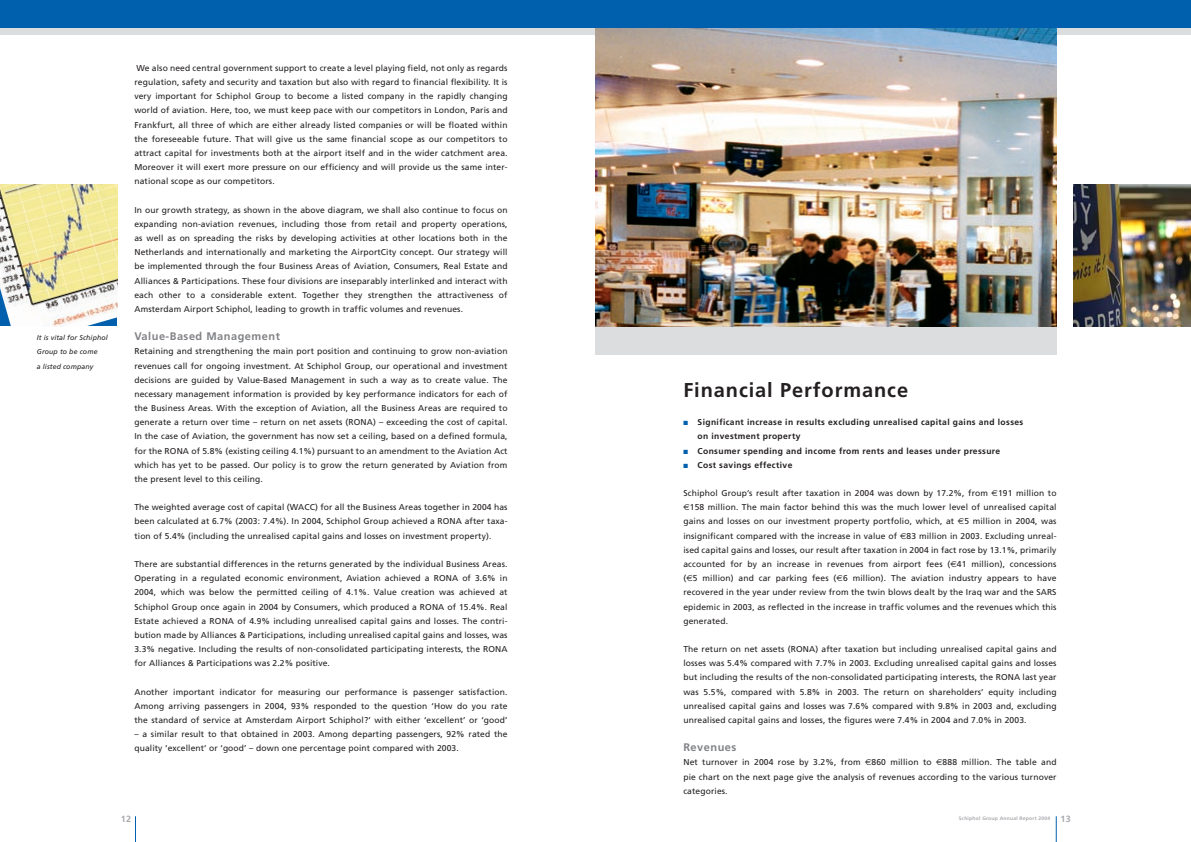
<style>
.page{position:relative;width:1191px;height:842px;background:#fff}
.page>*{position:absolute;margin:0;border:0;box-sizing:border-box;transform-origin:0 0}
.t1{font:700 20px "Frutiger";letter-spacing:.045em;color:#231f20}
.t2{font:700 11px "Frutiger";letter-spacing:.045em;color:#808285}
.t3{font:700 9px "Frutiger";color:#a8a9ad}
.t4{font:8.5px/14.2px "Frutiger";letter-spacing:.015em;color:#231f20;text-align:justify}
.t5{font:700 8.5px/14.2px "Frutiger";letter-spacing:.045em;color:#231f20}
.t6{font:italic 7px/14.2px "Frutiger";letter-spacing:.015em;color:#231f20}
.t7{font:700 5px "Frutiger";letter-spacing:.045em;color:#a8a9ad}
.s1{color:#0160ae}
.s2{font-family:"Euro Sans"}
.s3{font-size:9px}
</style>
<div class="page">
<div style="left:0;top:0;width:595px;height:35px;background:#dcdddf"></div>
<div style="left:0;top:0;width:595px;height:28px;background:#0160ae"></div>
<svg style="left:135px;top:816px;width:1px;height:26px"></svg>
<div style="left:595px;top:0;width:596px;height:35px;background:#dcdddf"></div>
<div style="left:595px;top:318px;width:461px;height:36px;background:#dcdddf"></div>
<img style="left:595px;top:28px;width:461px;height:298px">
<img style="left:1073px;top:184px;width:118px;height:142px">
<img style="left:0;top:184px;width:117px;height:142px">
<div style="left:595px;top:0;width:596px;height:28px;background:#0160ae"></div>
<svg style="left:1055px;top:816px;width:1px;height:26px"></svg>
<p class="t6" style="left:37px;top:331px;width:72px">It is vital for Schiphol<br>Group to be come<br>a listed company</p>
<p class="t4" style="left:134px;top:61px;width:375px">We also need central government support to create a level playing field, not only as regards regulation, safety and security and taxation but also with regard to financial flexibility. It is very important for Schiphol Group to become a listed company in the rapidly changing world of aviation. Here, too, we must keep pace with our competitors in London, Paris and Frankfurt, all three of which are either already listed companies or will be floated within the foreseeable future. That will give us the same financial scope as our competitors to attract capital for investments both at the airport itself and in the wider catchment area.<br>Moreover it will exert more pressure on our efficiency and will provide us the same inter&shy;national scope as our competitors.</p>
<p class="t4" style="left:134px;top:203px;width:375px">In our growth strategy, as shown in the above diagram, we shall also continue to focus on expanding non-aviation revenues, including those from retail and property operations, as well as on spreading the risks by developing activities at other locations both in the Netherlands and internationally and marketing the AirportCity concept. Our strategy will be implemented through the four Business Areas of Aviation, Consumers, Real Estate and Alliances &amp; Participations. These four divisions are inseparably interlinked and interact with each other to a considerable extent. Together they strengthen the attractiveness of Amsterdam Airport Schiphol, leading to growth in traffic volumes and revenues.</p>
<p class="t2" style="left:134px;top:330px;width:147px">Value-Based Management</p>
<p class="t4" style="left:134px;top:344px;width:375px">Retaining and strengthening the main port position and continuing to grow non-aviation revenues call for ongoing investment. At Schiphol Group, our operational and investment decisions are guided by Value-Based Management in such a way as to create value. The necessary management information is provided by key performance indicators for each of the Business Areas. With the exception of Aviation, all the Business Areas are required to generate a return over time – return on net assets (RONA) – exceeding the cost of capital.<br>In the case of Aviation, the government has now set a ceiling, based on a defined formula, for the RONA of 5.8% (existing ceiling 4.1%) pursuant to an amendment to the Aviation Act which has yet to be passed. Our policy is to grow the return generated by Aviation from the present level to this ceiling.</p>
<p class="t4" style="left:134px;top:500px;width:375px">The weighted average cost of capital (WACC) for all the Business Areas together in 2004 has been calculated at 6.7% (2003: 7.4%). In 2004, Schiphol Group achieved a RONA after taxa&shy;tion of 5.4% (including the unrealised capital gains and losses on investment property).</p>
<p class="t4" style="left:134px;top:557px;width:375px">There are substantial differences in the returns generated by the individual Business Areas.<br>Operating in a regulated economic environment, Aviation achieved a RONA of 3.6% in 2004, which was below the permitted ceiling of 4.1%. Value creation was achieved at Schiphol Group once again in 2004 by Consumers, which produced a RONA of 15.4%. Real Estate achieved a RONA of 4.9% including unrealised capital gains and losses. The contri&shy;bution made by Alliances &amp; Participations, including unrealised capital gains and losses, was 3.3% negative. Including the results of non-consolidated participating interests, the RONA for Alliances &amp; Participations was 2.2% positive.</p>
<p class="t4" style="left:134px;top:684px;width:375px">Another important indicator for measuring our performance is passenger satisfaction.<br>Among arriving passengers in 2004, 93% responded to the question ‘How do you rate the standard of service at Amsterdam Airport Schiphol?’ with either ‘excellent’ or ‘good’</p>
<p class="t4" style="left:134px;top:727px;width:375px">– a similar result to that obtained in 2003. Among departing passengers, 92% rated the quality ‘excellent’ or ‘good’ – down one percentage point compared with 2003.</p>
<p class="t3" style="left:121px;top:814px;width:12px">12</p>
<h1 class="t1" style="left:683px;top:378px;width:226px">Financial Performance</h1>
<p class="t5" style="left:697px;top:415px;width:327px;text-indent:-14px"><span class="s1">■</span> Significant increase in results excluding unrealised capital gains and losses on investment property</p>
<p class="t5" style="left:683px;top:444px;width:318px"><span class="s1">■</span> Consumer spending and income from rents and leases under pressure</p>
<p class="t5" style="left:683px;top:458px;width:110px"><span class="s1">■</span> Cost savings effective</p>
<p class="t4" style="left:683px;top:486px;width:375px">Schiphol Group’s result after taxation in 2004 was down by 17.2%, from <span class="s2">€</span>191 million to <span class="s2">€</span>158 million. The main factor behind this was the much lower level of unrealised capital gains and losses on our investment property portfolio, which, at <span class="s2">€</span>5 million in 2004, was insignificant compared with the increase in value of <span class="s2">€</span>83 million in 2003. Excluding unreal&shy;ised capital gains and losses, our result after taxation in 2004 in fact rose by 13.1%, primarily accounted for by an increase in revenues from airport fees (<span class="s2">€</span>41 million), concessions (<span class="s2">€</span>5 million) and car parking fees (<span class="s2">€</span>6 million). The aviation industry appears to have recovered in the year under review from the twin blows dealt by the Iraq war and the SARS epidemic in 2003, as reflected in the increase in traffic volumes and the revenues which this generated.</p>
<p class="t4" style="left:683px;top:642px;width:375px">The return on net assets (RONA) after taxation but including unrealised capital gains and losses was 5.4% compared with 7.7% in 2003. Excluding unrealised capital gains and losses but including the results of the non-consolidated participating interests, the RONA last year was 5.5%, compared with 5.8% in 2003. The return on shareholders’ equity including unrealised capital gains and losses was 7.6% compared with 9.8% in 2003 and, excluding unrealised capital gains and losses, the figures were 7.4% in 2004 and 7.0% in 2003.</p>
<p class="t2" style="left:683px;top:741px;width:54px">Revenues</p>
<p class="t4" style="left:683px;top:755px;width:375px">Net turnover in 2004 rose by 3.2%, from <span class="s2">€</span>860 million to <span class="s2">€</span>888 million. The table and pie chart on the next page give the analysis of revenues according to the various turnover categories.</p>
<p class="t7" style="left:959px;top:815px;width:114px">Schiphol Group Annual Report 2004 <span class="s3">13</span></p>
</div>
